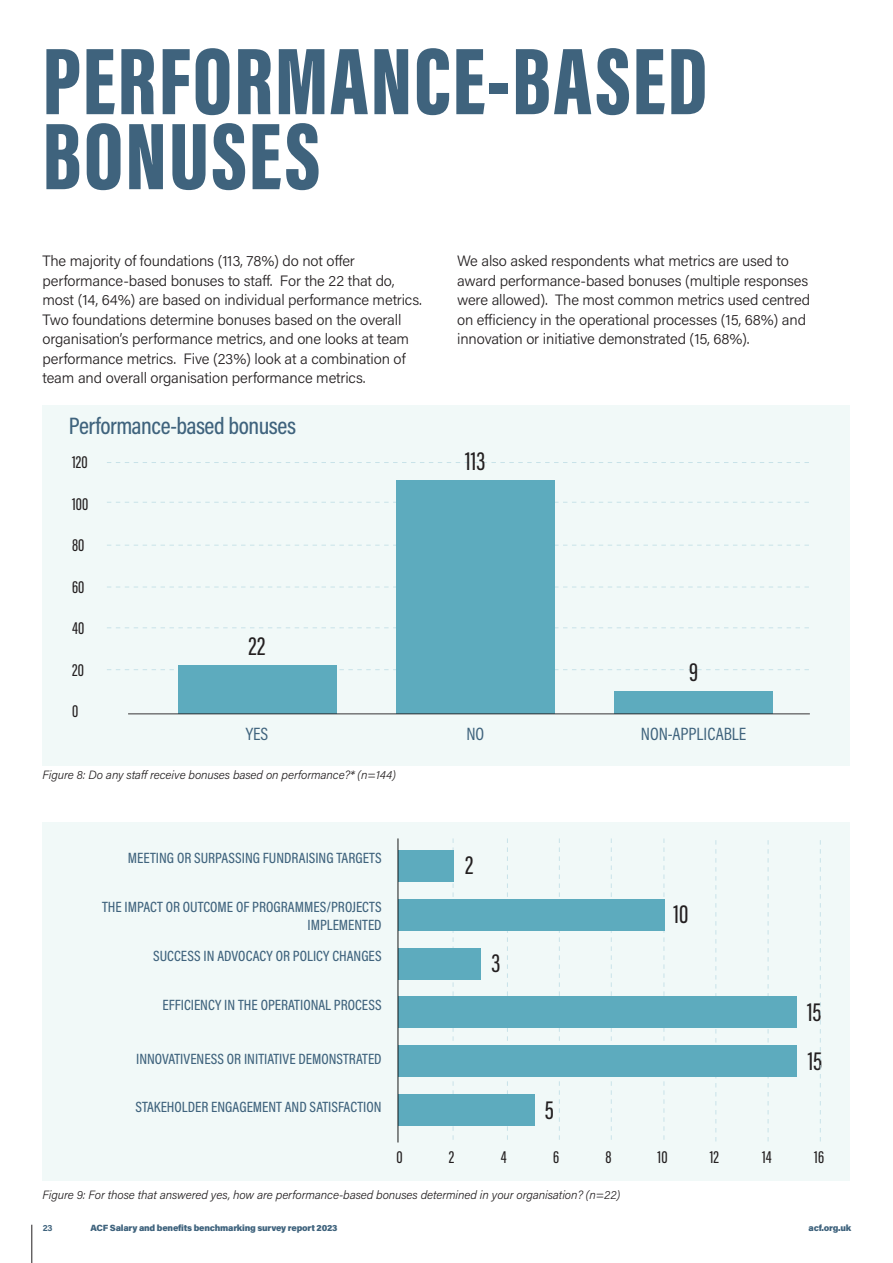
<style>
.page{position:relative;width:893px;height:1263px;background:#fff}
.page>*{position:absolute;margin:0;border:0;box-sizing:border-box;transform-origin:0 0}
.H1_TITLE_DARK_BLUE{font:900 97.5px/75px "Acumin Pro Extra Cond";letter-spacing:.02em;color:#3f637d}
.BODY_COPY__BLACK{font:500 27px "Acumin Pro Extra Cond";color:#231f20}
.NEW_GRAPH_NUMBER_TOPS{font:500 27px "Acumin Pro Extra Cond";color:#231f20}
.NEW_GRAPH_TITLE{font:500 24px "Acumin Pro Cond";letter-spacing:-.02em;color:#3f637d}
.BODY_COPY__BLACK-2{font:500 18px "Acumin Pro Extra Cond";color:#231f20}
.BULLETS__BODY_COPY_BLACK{font:18px "Acumin Pro Cond";color:#3f637d}
.BODY_COPY_BLACK{font:300 15px/19.5px "Acumin Pro";letter-spacing:-.01em;color:#231f20}
.BULLETS__BODY_COPY_BLACK-2{font:500 15px/18px "Acumin Pro Cond";color:#3f637d;text-align:right}
.BODY_COPY_BLACK-2{font:italic 300 12px "Acumin Pro";letter-spacing:-.01em;color:#231f20}
.t1{font:900 9px "Acumin Pro";letter-spacing:-.025em;color:#3f637d}
.t2{font:700 9px "Acumin Pro";color:#3f637d}
</style>
<div class="page">
<div style="left:43px;top:405px;width:807px;height:360px;background:#f1f9f8"></div>
<svg style="left:107px;top:462px;width:702px;height:1px"></svg>
<svg style="left:107px;top:502px;width:702px;height:1px"></svg>
<svg style="left:107px;top:545px;width:702px;height:1px"></svg>
<svg style="left:107px;top:587px;width:702px;height:1px"></svg>
<svg style="left:107px;top:627px;width:702px;height:1px"></svg>
<svg style="left:107px;top:669px;width:702px;height:1px"></svg>
<div style="left:178px;top:665px;width:158px;height:49px;background:#5dabbe"></div>
<div style="left:614px;top:691px;width:159px;height:23px;background:#5dabbe"></div>
<div style="left:396px;top:480px;width:159px;height:234px;background:#5dabbe"></div>
<hr style="left:128px;top:713px;width:682px;height:1px;background:#231f20">
<div style="left:43px;top:822px;width:807px;height:359px;background:#f1f9f8"></div>
<svg style="left:453px;top:838px;width:1px;height:302px"></svg>
<svg style="left:507px;top:838px;width:1px;height:302px"></svg>
<svg style="left:559px;top:838px;width:1px;height:302px"></svg>
<svg style="left:611px;top:838px;width:1px;height:302px"></svg>
<svg style="left:664px;top:839px;width:1px;height:301px"></svg>
<svg style="left:715px;top:840px;width:1px;height:301px"></svg>
<svg style="left:768px;top:840px;width:1px;height:301px"></svg>
<svg style="left:820px;top:840px;width:1px;height:301px"></svg>
<div style="left:398px;top:948px;width:82px;height:31px;background:#5dabbe"></div>
<div style="left:398px;top:1045px;width:399px;height:32px;background:#5dabbe"></div>
<div style="left:398px;top:850px;width:56px;height:32px;background:#5dabbe"></div>
<div style="left:398px;top:899px;width:267px;height:31px;background:#5dabbe"></div>
<div style="left:398px;top:1094px;width:136px;height:31px;background:#5dabbe"></div>
<div style="left:398px;top:997px;width:399px;height:31px;background:#5dabbe"></div>
<hr style="left:397px;top:838px;width:1px;height:304px;background:#000">
<hr style="left:32px;top:1225px;width:1px;height:38px;background:#231f20">
<p class="H1_TITLE_DARK_BLUE" style="left:43px;top:43px;width:667px">PERFORMANCE-BASED<br>BONUSES</p>
<p class="BODY_COPY_BLACK" style="left:43px;top:251px;width:381px">The majority of foundations (113, 78%) do not offer performance-based bonuses to staff. For the 22 that do, most (14, 64%) are based on individual performance metrics.<br>Two foundations determine bonuses based on the overall organisation’s performance metrics, and one looks at team performance metrics. Five (23%) look at a combination of team and overall organisation performance metrics.</p>
<p class="BODY_COPY_BLACK" style="left:457px;top:251px;width:354px">We also asked respondents what metrics are used to award performance-based bonuses (multiple responses were allowed). The most common metrics used centred on efficiency in the operational processes (15, 68%) and innovation or initiative demonstrated (15, 68%).</p>
<p class="NEW_GRAPH_TITLE" style="left:69px;top:410px;width:229px">Performance-based bonuses</p>
<p class="BODY_COPY__BLACK-2" style="left:72px;top:451px;width:17px">120</p>
<p class="BODY_COPY__BLACK-2" style="left:72px;top:493px;width:18px">100</p>
<p class="BODY_COPY__BLACK-2" style="left:72px;top:534px;width:14px">80</p>
<p class="BODY_COPY__BLACK-2" style="left:72px;top:576px;width:14px">60</p>
<p class="BODY_COPY__BLACK-2" style="left:72px;top:617px;width:14px">40</p>
<p class="BODY_COPY__BLACK-2" style="left:72px;top:659px;width:13px">20</p>
<p class="BODY_COPY__BLACK" style="left:249px;top:629px;width:18px">22</p>
<p class="BODY_COPY__BLACK-2" style="left:72px;top:700px;width:8px">0</p>
<p class="BULLETS__BODY_COPY_BLACK" style="left:246px;top:722px;width:24px">YES</p>
<p class="BODY_COPY_BLACK-2" style="left:43px;top:766px;width:355px">Figure 8: Do any staff receive bonuses based on performance?* (n=144)</p>
<p class="BODY_COPY__BLACK" style="left:465px;top:445px;width:22px">113</p>
<p class="BULLETS__BODY_COPY_BLACK" style="left:466px;top:722px;width:19px">NO</p>
<p class="NEW_GRAPH_NUMBER_TOPS" style="left:689px;top:655px;width:10px">9</p>
<p class="BULLETS__BODY_COPY_BLACK" style="left:641px;top:722px;width:107px">NON-APPLICABLE</p>
<p class="BULLETS__BODY_COPY_BLACK-2" style="left:128px;top:848px;width:255px">MEETING OR SURPASSING FUNDRAISING TARGETS</p>
<p class="BULLETS__BODY_COPY_BLACK-2" style="left:102px;top:898px;width:281px">THE IMPACT OR OUTCOME OF PROGRAMMES/PROJECTS<br>IMPLEMENTED</p>
<p class="BODY_COPY__BLACK" style="left:674px;top:898px;width:17px">10</p>
<p class="BODY_COPY__BLACK" style="left:465px;top:849px;width:10px">2</p>
<p class="BULLETS__BODY_COPY_BLACK-2" style="left:153px;top:946px;width:230px">SUCCESS IN ADVOCACY OR POLICY CHANGES</p>
<p class="BODY_COPY__BLACK" style="left:491px;top:947px;width:10px">3</p>
<p class="BULLETS__BODY_COPY_BLACK-2" style="left:163px;top:995px;width:220px">EFFICIENCY IN THE OPERATIONAL PROCESS</p>
<p class="BODY_COPY__BLACK" style="left:807px;top:995px;width:16px">15</p>
<p class="BULLETS__BODY_COPY_BLACK-2" style="left:136px;top:1050px;width:247px">INNOVATIVENESS OR INITIATIVE DEMONSTRATED</p>
<p class="BODY_COPY__BLACK" style="left:808px;top:1044px;width:16px">15</p>
<p class="BULLETS__BODY_COPY_BLACK-2" style="left:135px;top:1097px;width:248px">STAKEHOLDER ENGAGEMENT AND SATISFACTION</p>
<p class="BODY_COPY__BLACK" style="left:545px;top:1094px;width:11px">5</p>
<p class="BODY_COPY__BLACK-2" style="left:396px;top:1146px;width:8px">0</p>
<p class="BODY_COPY__BLACK-2" style="left:762px;top:1146px;width:11px">14</p>
<p class="BODY_COPY__BLACK-2" style="left:814px;top:1146px;width:11px">16</p>
<p class="BODY_COPY__BLACK-2" style="left:449px;top:1146px;width:7px">2</p>
<p class="BODY_COPY__BLACK-2" style="left:501px;top:1146px;width:7px">4</p>
<p class="BODY_COPY__BLACK-2" style="left:553px;top:1146px;width:8px">6</p>
<p class="BODY_COPY__BLACK-2" style="left:605px;top:1146px;width:8px">8</p>
<p class="BODY_COPY__BLACK-2" style="left:658px;top:1146px;width:12px">10</p>
<p class="BODY_COPY__BLACK-2" style="left:710px;top:1146px;width:11px">12</p>
<p class="BODY_COPY_BLACK-2" style="left:43px;top:1187px;width:579px">Figure 9: For those that answered yes, how are performance-based bonuses determined in your organisation? (n=22)</p>
<p class="t2" style="left:43px;top:1222px;width:11px">23</p>
<p class="t1" style="left:91px;top:1222px;width:249px">ACF Salary and benefits benchmarking survey report 2023</p>
<p class="t1" style="left:808px;top:1222px;width:44px">acf.org.uk</p>
</div>
